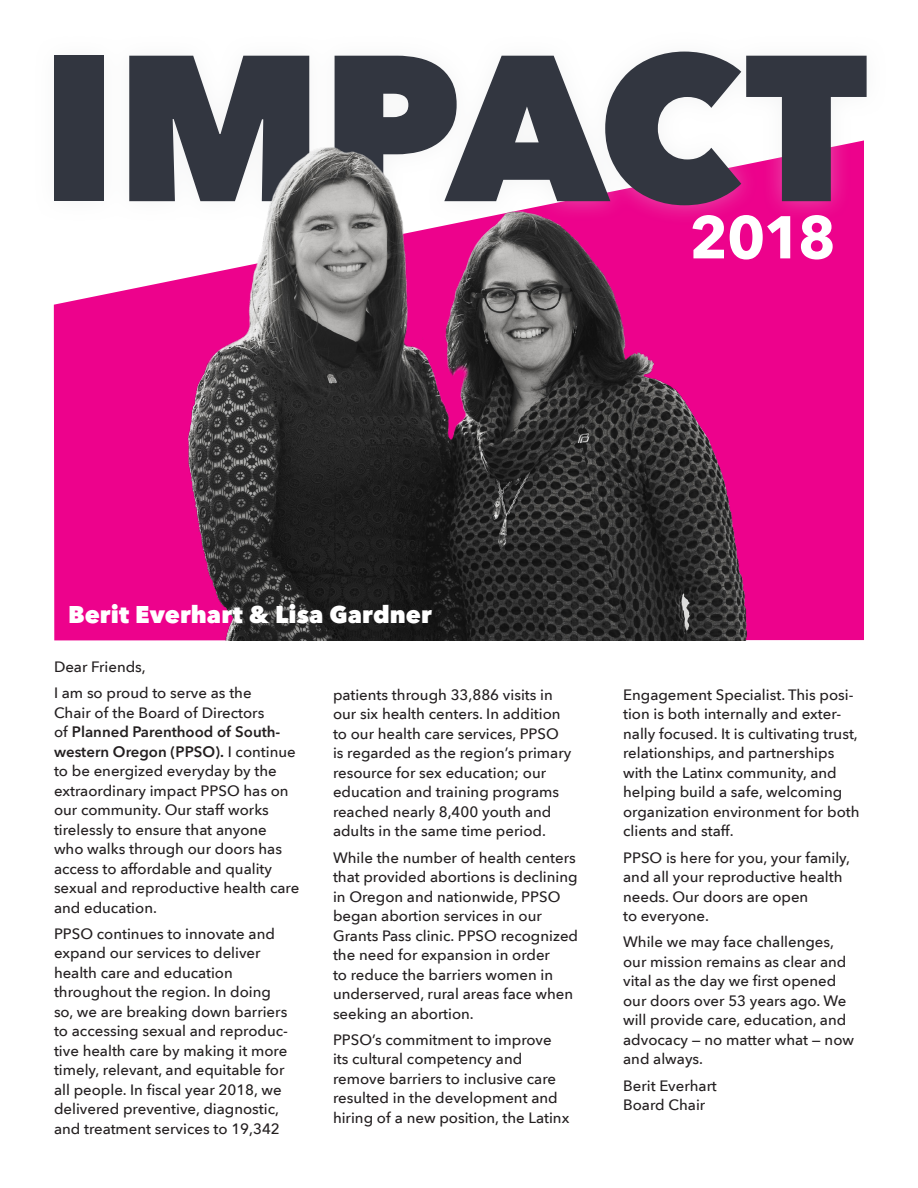
<style>
.page{position:relative;width:918px;height:1188px;background:#fff}
.page>*{position:absolute;margin:0;border:0;box-sizing:border-box;transform-origin:0 0}
.t1{font:800 205.5px "Avenir Next LT Pro";letter-spacing:-.01em;color:#323640}
.t2{font:700 59.7px "Avenir Next LT Pro";color:#fff}
.Pull_quote{font:800 24px "Avenir Next LT Pro";letter-spacing:.005em;color:#fff}
.Chair_Letter{font:500 15px/19.5px "Avenir Next LT Pro";color:#231f20}
.s1{font-weight:600}
</style>
<div class="page">
<img style="left:64px;top:73px;width:800px;height:567px">
<p class="t1" style="left:41px;top:2px;width:828px">IMPACT</p>
<p class="t2" style="left:689px;top:201px;width:148px">2018</p>
<p class="Pull_quote" style="left:68px;top:599px;width:365px">Berit Everhart &amp; Lisa Gardner</p>
<p class="Chair_Letter" style="left:54px;top:657px;width:93px">Dear Friends,</p>
<p class="Chair_Letter" style="left:54px;top:683px;width:247px">I am so proud to serve as the<br>Chair of the Board of Directors<br>of <span class="s1">Planned Parenthood of South&shy;western Oregon (PPSO).</span> I continue to be energized everyday by the extraordinary impact PPSO has on our community. Our staff works tirelessly to ensure that anyone who walks through our doors has access to affordable and quality sexual and reproductive health care and education.</p>
<p class="Chair_Letter" style="left:54px;top:924px;width:235px">PPSO continues to innovate and expand our services to deliver health care and education throughout the region. In doing so, we are breaking down barriers to accessing sexual and reproduc&shy;tive health care by making it more timely, relevant, and equitable for all people. In fiscal year 2018, we delivered preventive, diagnostic, and treatment services to 19,342</p>
<p class="Chair_Letter" style="left:333px;top:685px;width:240px">patients through 33,886 visits in our six health centers. In addition to our health care services, PPSO is regarded as the region’s primary resource for sex education; our education and training programs reached nearly 8,400 youth and adults in the same time period.</p>
<p class="Chair_Letter" style="left:333px;top:848px;width:247px">While the number of health centers that provided abortions is declining in Oregon and nationwide, PPSO began abortion services in our<br>Grants Pass clinic. PPSO recognized the need for expansion in order<br>to reduce the barriers women in underserved, rural areas face when seeking an abortion.</p>
<p class="Chair_Letter" style="left:333px;top:1030px;width:238px">PPSO’s commitment to improve its cultural competency and remove barriers to inclusive care resulted in the development and hiring of a new position, the Latinx</p>
<p class="Chair_Letter" style="left:623px;top:685px;width:238px">Engagement Specialist. This posi&shy;tion is both internally and exter&shy;nally focused. It is cultivating trust, relationships, and partnerships with the Latinx community, and helping build a safe, welcoming organization environment for both clients and staff.</p>
<p class="Chair_Letter" style="left:623px;top:848px;width:229px">PPSO is here for you, your family, and all your reproductive health needs. Our doors are open<br>to everyone.</p>
<p class="Chair_Letter" style="left:623px;top:932px;width:232px">While we may face challenges, our mission remains as clear and vital as the day we first opened our doors over 53 years ago. We will provide care, education, and advocacy — no matter what — now and always.</p>
<p class="Chair_Letter" style="left:623px;top:1076px;width:95px">Berit Everhart<br>Board Chair</p>
</div>
